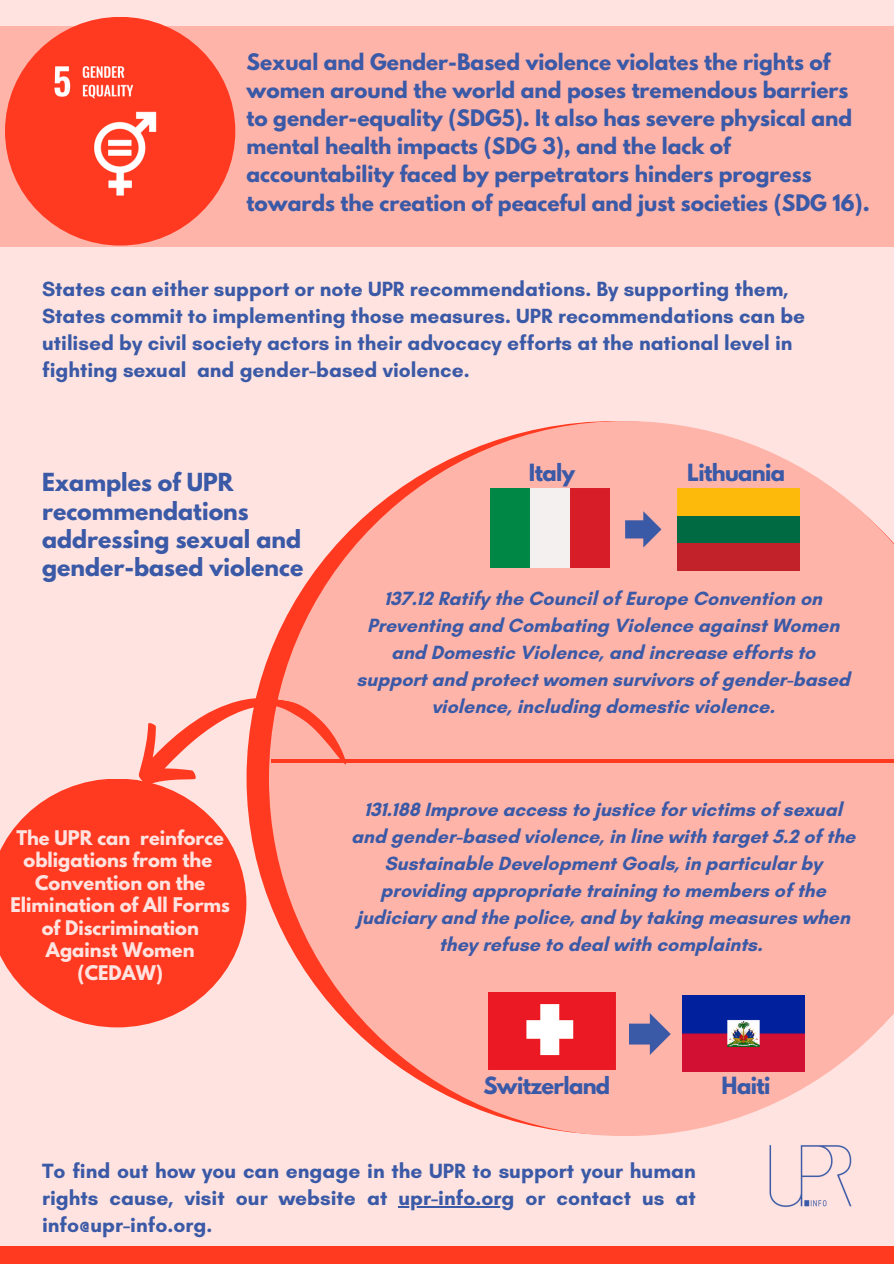
<style>
.page{position:relative;width:894px;height:1264px;background:#fff}
.page>*{position:absolute;margin:0;border:0;box-sizing:border-box;transform-origin:0 0}
.t1{font:700 22.05px/28px "League Spartan";color:#3a59a6}
.t2{font:700 21px/27px "Glacial Indifference";color:#3a59a6}
.t3{font:700 21px "League Spartan";letter-spacing:-.03em;color:#3a59a6}
.t4{font:700 20.1px/28.2px "League Spartan";color:#3a59a6}
.t5{font:700 19.5px/27px "Glacial Indifference";color:#3a59a6;text-align:center}
.t6{font:700 17.85px/22.5px "League Spartan";color:#ffe3e0;text-align:center}
</style>
<div class="page">
<div style="left:0;top:0;width:893px;height:1263px;background:#ffe3e0"></div>
<svg style="left:0;top:779px;width:246px;height:248px;fill:#ff3a21"></svg>
<svg style="left:269px;top:421px;width:624px;height:714px;fill:#ffb4aa"></svg>
<hr style="left:271px;top:759px;width:622px;height:3px;background:#ff3a21">
<img style="left:756px;top:1122px;width:107px;height:86px">
<svg style="left:137px;top:676px;width:218px;height:143px"></svg>
<svg style="left:628px;top:1013px;width:42px;height:41px;background:#9b85a7"></svg>
<div style="left:0;top:1245px;width:893px;height:18px;background:#ff3a21"></div>
<div style="left:0;top:27px;width:893px;height:219px;background:#ffb4aa"></div>
<div style="left:5px;top:17px;width:230px;height:228px;background:#ff3a21;border-radius:50%"></div>
<img style="left:54px;top:66px;width:103px;height:130px">
<svg style="left:625px;top:511px;width:36px;height:36px"></svg>
<img style="left:491px;top:488px;width:118px;height:79px">
<div style="left:677px;top:516px;width:122px;height:27px;background:#006a42"></div>
<div style="left:677px;top:543px;width:122px;height:27px;background:#c22229"></div>
<div style="left:677px;top:488px;width:122px;height:28px;background:#fdba0b"></div>
<img style="left:488px;top:992px;width:127px;height:77px">
<img style="left:682px;top:995px;width:122px;height:76px">
<hr style="left:398px;top:1206px;width:116px;height:1px;background:#3a59a6">
<h1 class="t4" style="left:246px;top:50px;width:624px">Sexual and Gender-Based violence violates the rights of women around the world and poses tremendous barriers to gender-equality (SDG5). It also has severe physical and mental health impacts (SDG 3), and the lack of accountability faced by perpetrators hinders progress towards the creation of peaceful and just societies (SDG 16).</h1>
<h1 class="t2" style="left:42px;top:275px;width:764px">States can either support or note UPR recommendations. By supporting them, States commit to implementing those measures. UPR recommendations can be utilised by civil society actors in their advocacy efforts at the national level in fighting sexual and gender-based violence.</h1>
<h1 class="t1" style="left:42px;top:471px;width:263px">Examples of UPR recommendations addressing sexual and gender-based violence</h1>
<p class="t3" style="left:528px;top:462px;width:48px">Italy</p>
<p class="t3" style="left:687px;top:462px;width:99px">Lithuania</p>
<p class="t6" style="left:16px;top:828px;width:209px">The UPR can reinforce obligations from the</p>
<h1 class="t6" style="left:11px;top:873px;width:221px">Convention on the<br>Elimination of All Forms of Discrimination<br>Against Women (CEDAW)</h1>
<p class="t5" style="left:356px;top:585px;width:494px">137.12 Ratify the Council of Europe Convention on Preventing and Combating Violence against Women and Domestic Violence, and increase efforts to support and protect women survivors of gender-based violence, including domestic violence.</p>
<p class="t5" style="left:351px;top:795px;width:505px">131.188 Improve access to justice for victims of sexual and gender-based violence, in line with target 5.2 of the Sustainable Development Goals, in particular by providing appropriate training to members of the judiciary and the police, and by taking measures when they refuse to deal with complaints.</p>
<h1 class="t3" style="left:483px;top:1075px;width:128px">Switzerland</h1>
<p class="t3" style="left:721px;top:1075px;width:50px">Haiti</p>
<h1 class="t2" style="left:42px;top:1157px;width:655px">To find out how you can engage in the UPR to support your human rights cause, visit our website at</h1>
<p class="t2" style="left:398px;top:1184px;width:299px">upr-info.org or contact us at</p>
<p class="t2" style="left:42px;top:1211px;width:172px">info@upr-info.org.</p>
</div>
